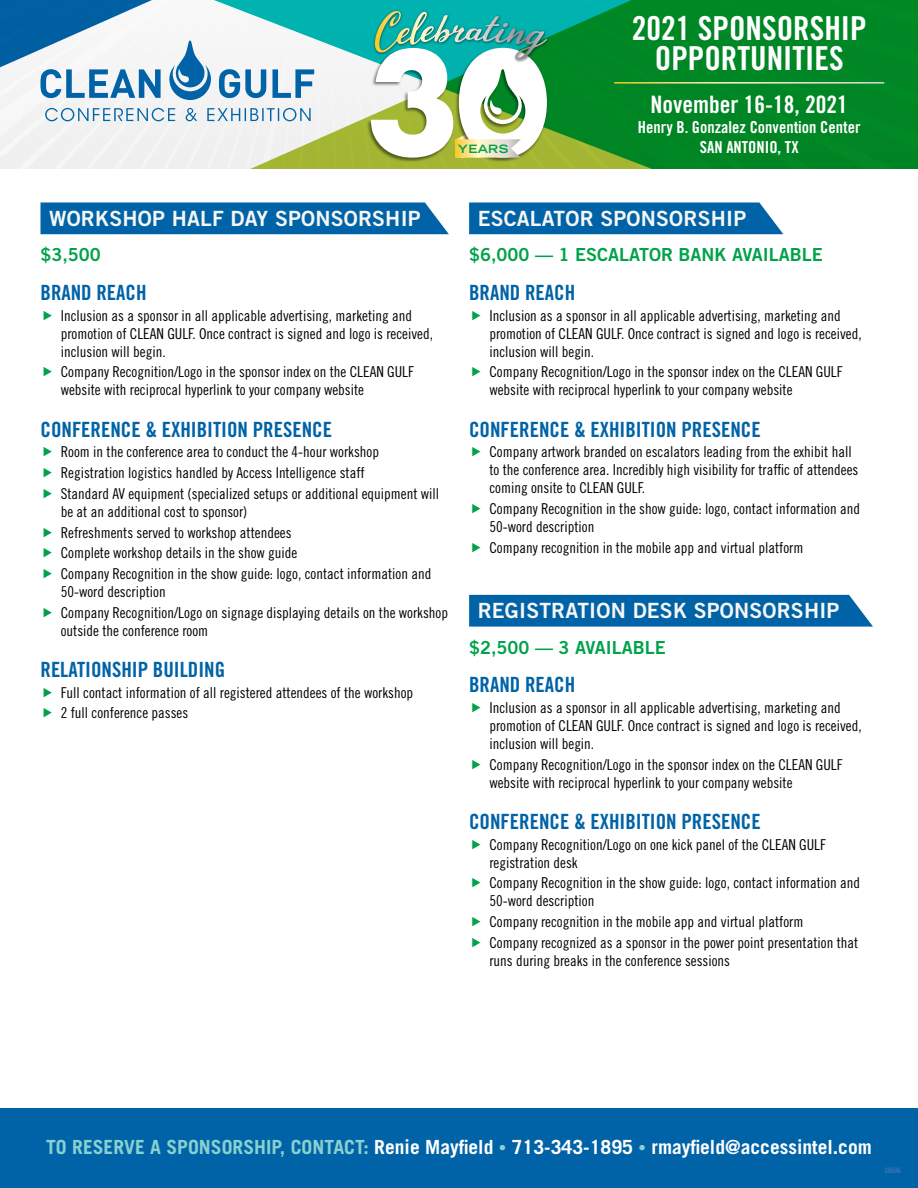
<style>
.page{position:relative;width:918px;height:1188px;background:#fff}
.page>*{position:absolute;margin:0;border:0;box-sizing:border-box;transform-origin:0 0}
.t1{font:33px/30px "Trade Gothic LT Std Bd Cn 20";color:#fff;text-align:center}
.t2{font:24px "Trade Gothic LT Std Bd Cn 20";color:#fff}
.t3{font:21px "Trade Gothic LT Std Bd Cn 20";color:#0063a7}
.t4{font:21px "Trade Gothic LT Std Bd 2";letter-spacing:.01em;color:#f6f6f5}
.t5{font:700 19.5px "Trade Gothic LT Std";color:#fff}
.t6{font:18px "Trade Gothic LT Std Bd 2";color:#00a24a}
.t7{font:16.5px/19.8px "Trade Gothic LT Std Bd Cn 20";color:#fff;text-align:center}
.t8{font:15px/18px "Trade Gothic LT Std Cn 18";color:#000}
.t9{font:700 expanded 11.55px "Trade Gothic LT Std";letter-spacing:.03em;color:#00a24a}
.t10{font:7.5px "Trade Gothic LT Std Cn 18";color:#5582ba}
.s1{color:#88d1cf}
.s2{font-size:15px;color:#88d1cf}
</style>
<div class="page">
<svg style="left:320px;top:0;width:598px;height:169px;background:#18933b"></svg>
<svg style="left:0;top:0;width:320px;height:235px;fill:#f4f4f4"></svg>
<hr style="left:614px;top:82px;width:270px;height:2px;background:#fff">
<div style="left:0;top:1108px;width:918px;height:80px;background:#0063a7"></div>
<div style="left:366px;top:47px;width:182px;height:115px;background:#000;opacity:.5"></div>
<div style="left:373px;top:9px;width:177px;height:54px;background:#000;opacity:.55"></div>
<svg style="left:371px;top:11px;width:176px;height:147px"></svg>
<div style="left:40px;top:203px;width:409px;height:31px;background:#0063a7"></div>
<div style="left:469px;top:203px;width:314px;height:31px;background:#0063a7"></div>
<div style="left:469px;top:595px;width:404px;height:32px;background:#0063a7"></div>
<p class="t9" style="left:458px;top:141px;width:52px">YEARS</p>
<h1 class="t1" style="left:632px;top:12px;width:236px">2021 Sponsorsh ip<br>Opportunities</h1>
<h2 class="t2" style="left:651px;top:90px;width:199px">November 16-18, 2021</h2>
<p class="t7" style="left:638px;top:117px;width:224px">Henry B. Gonzalez Convention Center<br>San Antonio, TX</p>
<h3 class="t4" style="left:49px;top:205px;width:373px">WORKSHOP HALF DAY SPONSORSHI P</h3>
<p class="t6" style="left:40px;top:244px;width:62px">$3,500</p>
<h3 class="t3" style="left:40px;top:280px;width:108px">BRAND REACH</h3>
<p class="t8" style="left:61px;top:306px;width:374px">Inclusion as a sponsor in all applicable advertising, marketing and promotion of CLEAN GULF. Once contract is signed and logo is received, inclusion will begin.</p>
<p class="t8" style="left:61px;top:363px;width:355px">Company Recognition/Logo in the sponsor index on the CLEAN GULF website with reciprocal hyperlink to your company website</p>
<h3 class="t3" style="left:40px;top:417px;width:291px">CONFERENCE &amp; EXHIBITION PRESENCE</h3>
<p class="t8" style="left:61px;top:442px;width:380px;line-height:20.7px">Room in the conference area to conduct the 4-hour workshop<br>Registration logistics handled by Access Intelligence staff<br>Standard AV equipment (specialized setups or additional equipment will</p>
<p class="t8" style="left:61px;top:501px;width:372px;line-height:20.7px">be at an additional cost to sponsor)<br>Refreshments served to workshop attendees<br>Complete workshop details in the show guide<br>Company Recognition in the show guide: logo, contact information and</p>
<p class="t8" style="left:61px;top:581px;width:389px;line-height:20.7px">50-word description<br>Company Recognition/Logo on signage displaying details on the workshop</p>
<p class="t8" style="left:61px;top:621px;width:149px">outside the conference room</p>
<h3 class="t3" style="left:40px;top:657px;width:186px">RELATIONSHIP BUILDING</h3>
<p class="t8" style="left:61px;top:682px;width:354px;line-height:20.7px">Full contact information of all registered attendees of the workshop<br>2 full conference passes</p>
<h3 class="t4" style="left:478px;top:205px;width:270px">ESCALATOR SPONSORSHI P</h3>
<p class="t6" style="left:469px;top:244px;width:355px">$6,000 — 1 ESCALATOR BANK AVAI LABLE</p>
<h3 class="t3" style="left:469px;top:280px;width:108px">BRAND REACH</h3>
<p class="t8" style="left:489px;top:306px;width:374px">Inclusion as a sponsor in all applicable advertising, marketing and promotion of CLEAN GULF. Once contract is signed and logo is received, inclusion will begin.</p>
<p class="t8" style="left:489px;top:363px;width:355px">Company Recognition/Logo in the sponsor index on the CLEAN GULF website with reciprocal hyperlink to your company website</p>
<h3 class="t3" style="left:469px;top:417px;width:291px">CONFERENCE &amp; EXHIBITION PRESENCE</h3>
<p class="t8" style="left:489px;top:443px;width:371px">Company artwork branded on escalators leading from the exhibit hall to the conference area. Incredibly high visibility for traffic of attendees coming onsite to CLEAN GULF.</p>
<p class="t8" style="left:489px;top:500px;width:372px">Company Recognition in the show guide: logo, contact information and<br>50-word description</p>
<p class="t8" style="left:489px;top:538px;width:316px">Company recognition in the mobile app and virtual platform</p>
<h3 class="t4" style="left:478px;top:597px;width:363px">REGISTRATION DESK SPONSORSHI P</h3>
<p class="t6" style="left:469px;top:636px;width:154px">$2,500 — 3 AVAILABLE</p>
<h3 class="t3" style="left:469px;top:672px;width:108px">BRAND REACH</h3>
<p class="t8" style="left:489px;top:698px;width:374px">Inclusion as a sponsor in all applicable advertising, marketing and promotion of CLEAN GULF. Once contract is signed and logo is received, inclusion will begin.</p>
<p class="t8" style="left:489px;top:755px;width:355px">Company Recognition/Logo in the sponsor index on the CLEAN GULF website with reciprocal hyperlink to your company website</p>
<h3 class="t3" style="left:469px;top:809px;width:291px">CONFERENCE &amp; EXHIBITION PRESENCE</h3>
<p class="t8" style="left:489px;top:835px;width:338px">Company Recognition/Logo on one kick panel of the CLEAN GULF registration desk</p>
<p class="t8" style="left:489px;top:874px;width:372px">Company Recognition in the show guide: logo, contact information and<br>50-word description</p>
<p class="t8" style="left:489px;top:911px;width:371px;line-height:20.7px">Company recognition in the mobile app and virtual platform<br>Company recognized as a sponsor in the power point presentation that</p>
<p class="t8" style="left:489px;top:951px;width:242px">runs during breaks in the conference sessions</p>
<h3 class="t5" style="left:46px;top:1135px;width:827px"><span class="s1">TO RESERVE A SPONSORSHIP, CONTACT:</span> Renie Mayfield <span class="s2">•</span> 713-343-1895 <span class="s2">•</span> rmayfield@accessintel.com</h3>
<p class="t10" style="left:884px;top:1166px;width:18px">38606</p>
</div>
